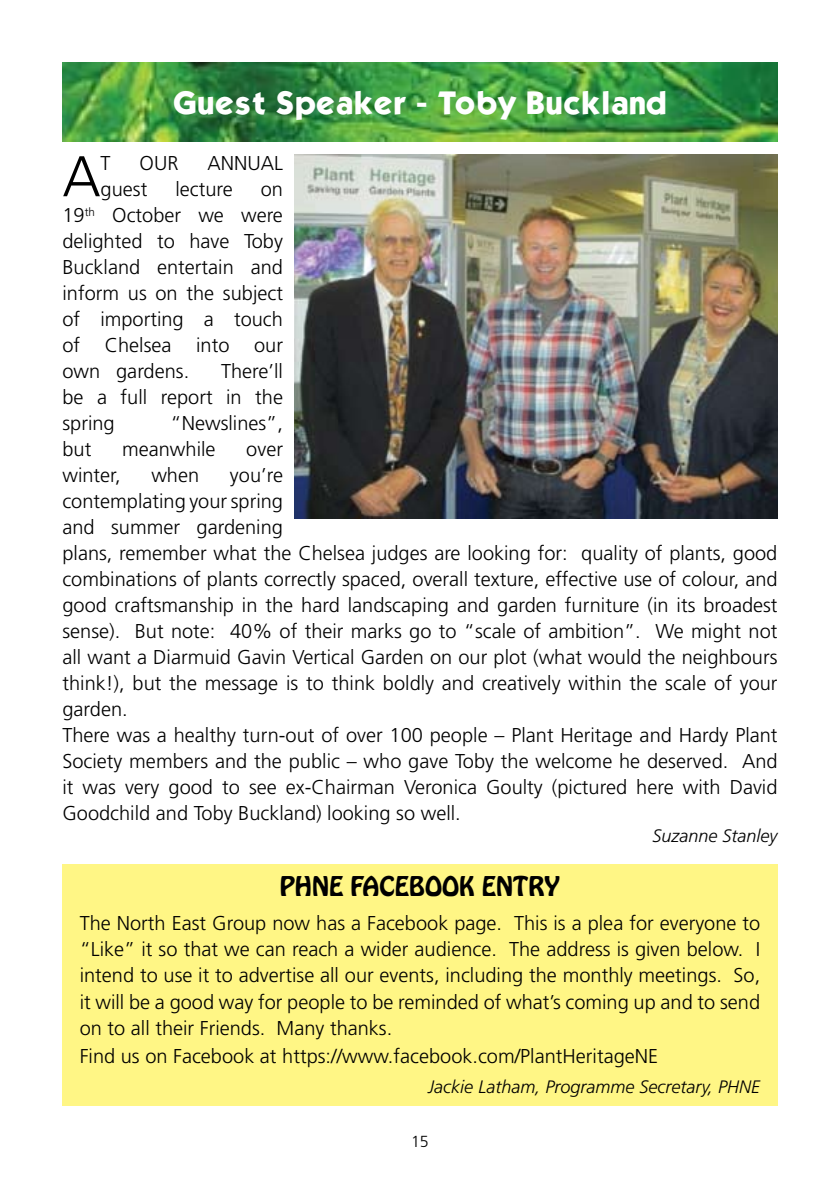
<style>
.page{position:relative;width:840px;height:1191px;background:#fff}
.page>*{position:absolute;margin:0;border:0;box-sizing:border-box;transform-origin:0 0}
.t1{font:300 57.2px "Frutiger";color:#000}
.t2{font:28px "Kabel Bd";color:#fff}
.t3{font:24px "Hobo Std";color:#000}
.t4{font:300 20px/26px "Frutiger";color:#000;text-align:justify}
.t5{font:italic 300 18px "Frutiger";color:#000}
.t6{font:300 16px "Frutiger";color:#000}
</style>
<div class="page">
<img style="left:294px;top:154px;width:483px;height:364px">
<img style="left:62px;top:62px;width:715px;height:79px">
<div style="left:62px;top:864px;width:715px;height:242px;background:#fff685"></div>
<h2 class="t2" style="left:172px;top:82px;width:496px">Guest Speaker - Toby Buckland</h2>
<h1 class="t1" style="left:62px;top:144px;width:40px">A</h1>
<p class="t4" style="left:101px;top:150px;width:8px">t</p>
<p class="t4" style="left:139px;top:150px;width:36px">our</p>
<p class="t4" style="left:207px;top:150px;width:14px">ann</p>
<p class="t4" style="left:247px;top:150px;width:26px">ual</p>
<p class="t4" style="left:101px;top:176px;width:48px">guest</p>
<p class="t4" style="left:175px;top:176px;width:59px">lecture</p>
<p class="t4" style="left:62px;top:176px;width:222px;text-indent:198px">on 19<sup>th</sup> October we were delighted to have Toby Buckland entertain and inform us on the subject of importing a touch of Chelsea into our own gardens.</p>
<p class="t4" style="left:62px;top:358px;width:222px;text-indent:158px">There’ll be a full report in the spring</p>
<p class="t4" style="left:170px;top:410px;width:114px">“Newslines”,</p>
<p class="t4" style="left:62px;top:436px;width:30px">but</p>
<p class="t4" style="left:122px;top:436px;width:95px">meanwhile</p>
<p class="t4" style="left:246px;top:436px;width:38px">over</p>
<p class="t4" style="left:62px;top:462px;width:60px">winter,</p>
<p class="t4" style="left:151px;top:462px;width:49px">when</p>
<p class="t4" style="left:62px;top:462px;width:716px;text-align:left;text-indent:167px">you’re<br>contemplating your spring<br>and summer gardening<br>plans, remember what the Chelsea judges are looking for: quality of plants, good combinations of plants correctly spaced, overall texture, effective use of colour, and good craftsmanship in the hard landscaping and garden furniture (in its broadest sense). But note: 40% of their marks go to “scale of ambition”. We might not all want a Diarmuid Gavin Vertical Garden on our plot (what would the neighbours think!), but the message is to think boldly and creatively within the scale of your garden.<br>There was a healthy turn-out of over 100 people – Plant Heritage and Hardy Plant Society members and the public – who gave Toby the welcome he deserved. And it was very good to see ex-Chairman Veronica Goulty (pictured here with David Goodchild and Toby Buckland) looking so well.</p>
<p class="t5" style="left:652px;top:825px;width:128px">Suzanne Stanley</p>
<p class="t3" style="left:280px;top:870px;width:17px">PHNE</p>
<p class="t3" style="left:350px;top:870px;width:211px">FACEBOOK ENTRY</p>
<p class="t4" style="left:80px;top:910px;width:681px">The North East Group now has a Facebook page. This is a plea for everyone to “Like” it so that we can reach a wider audience. The address is given below. I intend to use it to advertise all our events, including the monthly meetings. So, it will be a good way for people to be reminded of what’s coming up and to send on to all their Friends. Many thanks.</p>
<p class="t4" style="left:80px;top:1042px;width:579px">Find us on Facebook at https://www.facebook.com/PlantHeritageNE</p>
<p class="t5" style="left:428px;top:1076px;width:333px">Jackie Latham, Programme Secretary, PHNE</p>
<p class="t6" style="left:411px;top:1132px;width:19px">15</p>
</div>
